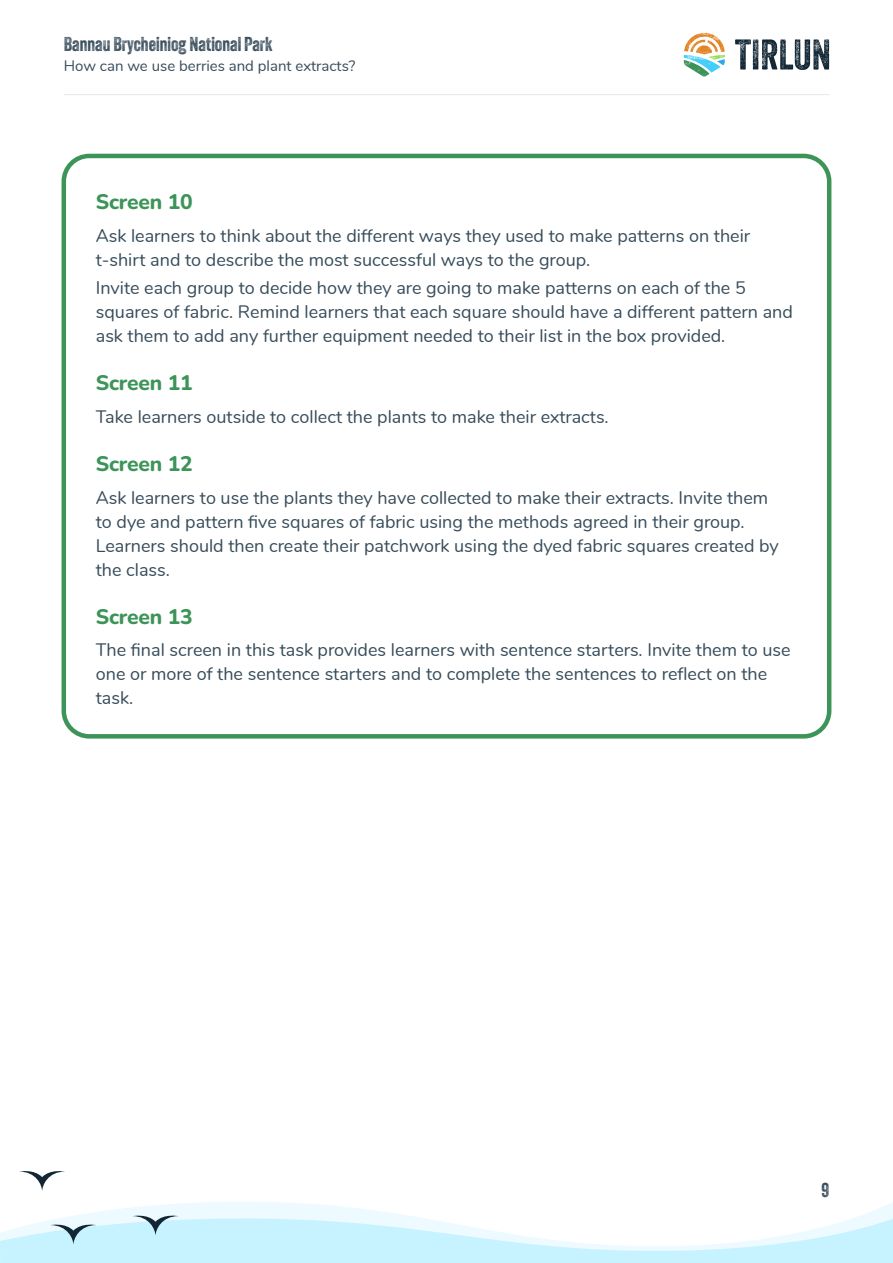
<style>
.page{position:relative;width:893px;height:1263px;background:#fff}
.page>*{position:absolute;margin:0;border:0;box-sizing:border-box;transform-origin:0 0}
.Page_section_heading{font:800 21px "Nunito";letter-spacing:-.01em;color:#3d9459}
.t1{font:19.5px "Veneer Two";color:#374c5a}
.Body_text{font:18px/24px "Nunito";color:#374c5a}
.t2{font:15px "Nunito";color:#374c5a}
</style>
<div class="page">
<svg style="left:735px;top:39px;width:94px;height:31px"></svg>
<svg style="left:684px;top:33px;width:41px;height:44px"></svg>
<hr style="left:64px;top:94px;width:765px;height:1px;background:#e6e7e9">
<svg style="left:93px;top:1202px;width:800px;height:11px"></svg>
<div style="left:62px;top:154px;width:769px;height:584px;border:4px solid #3d9459;border-radius:26px"></div>
<svg style="left:19px;top:1171px;width:46px;height:20px"></svg>
<svg style="left:0;top:1213px;width:893px;height:50px"></svg>
<p class="t1" style="left:64px;top:32px;width:210px">Bannau Brycheiniog National Park</p>
<p class="t2" style="left:64px;top:54px;width:293px">How can we use berries and plant extracts?</p>
<p class="Page_section_heading" style="left:96px;top:187px;width:98px">Screen 10</p>
<p class="Body_text" style="left:96px;top:222px;width:656px">Ask learners to think about the different ways they used to make patterns on their t-shirt and to describe the most successful ways to the group.</p>
<p class="Body_text" style="left:96px;top:275px;width:699px">Invite each group to decide how they are going to make patterns on each of the 5 squares of fabric. Remind learners that each square should have a different pattern and ask them to add any further equipment needed to their list in the box provided.</p>
<p class="Page_section_heading" style="left:96px;top:368px;width:98px">Screen 11</p>
<p class="Body_text" style="left:96px;top:403px;width:514px">Take learners outside to collect the plants to make their extracts.</p>
<p class="Page_section_heading" style="left:96px;top:449px;width:98px">Screen 12</p>
<p class="Body_text" style="left:96px;top:484px;width:684px">Ask learners to use the plants they have collected to make their extracts. Invite them to dye and pattern five squares of fabric using the methods agreed in their group.<br>Learners should then create their patchwork using the dyed fabric squares created by the class.</p>
<p class="Page_section_heading" style="left:96px;top:601px;width:98px">Screen 13</p>
<p class="Body_text" style="left:96px;top:637px;width:696px">The final screen in this task provides learners with sentence starters. Invite them to use one or more of the sentence starters and to complete the sentences to reflect on the task.</p>
<p class="t1" style="left:821px;top:1178px;width:9px">9</p>
</div>
